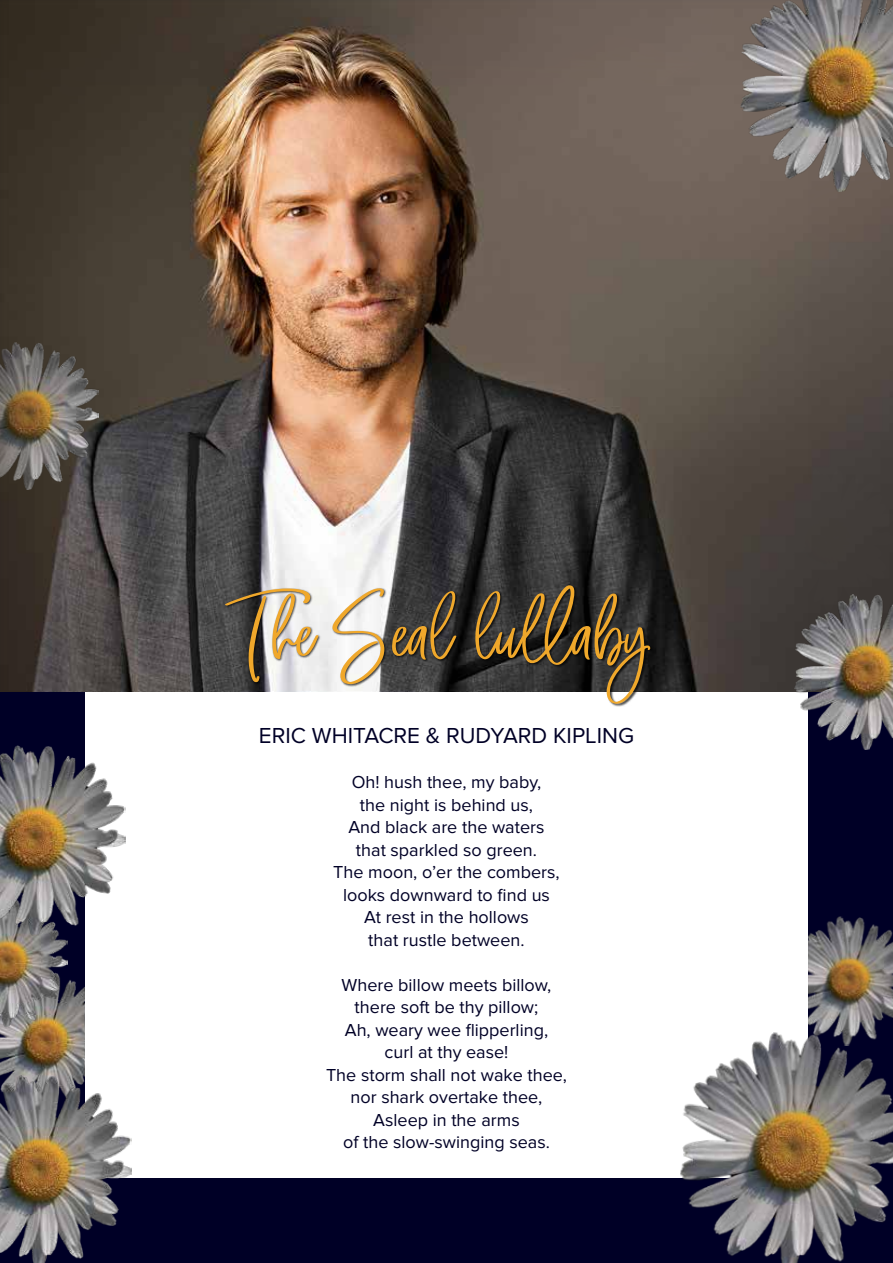
<style>
.page{position:relative;width:893px;height:1263px;background:#000026}
.page>*{position:absolute;margin:0;border:0;box-sizing:border-box;transform-origin:0 0}
.t1{font:90px "The Secret";color:#f0a82b}
.t2{font:22.5px "Proxima Nova";color:#000026}
.t3{font:18px/22.5px "Proxima Nova";color:#000026;text-align:center}
</style>
<div class="page">
<img style="left:0;top:980px;width:85px;height:96px">
<img style="left:0;top:936px;width:68px;height:90px">
<img style="left:808px;top:916px;width:85px;height:113px">
<div style="left:85px;top:85px;width:723px;height:1093px;background:#fff"></div>
<img style="left:0;top:1076px;width:131px;height:187px">
<img style="left:0;top:0;width:893px;height:691px">
<div style="left:225px;top:586px;width:429px;height:121px;background:#000;opacity:.75"></div>
<img style="left:794px;top:595px;width:99px;height:154px">
<img style="left:680px;top:1029px;width:213px;height:234px">
<img style="left:740px;top:0;width:153px;height:191px">
<img style="left:0;top:343px;width:99px;height:146px">
<img style="left:0;top:745px;width:126px;height:191px">
<h1 class="t1" style="left:244px;top:571px;width:407px">The Seal lullaby</h1>
<p class="t2" style="left:259px;top:723px;width:377px">ERIC WHITACRE &amp; RUDYARD KIPLING</p>
<p class="t3" style="left:333px;top:771px;width:228px">Oh! hush thee, my baby,<br>the night is behind us,<br>And black are the waters that sparkled so green.<br>The moon, o’er the combers, looks downward to find us<br>At rest in the hollows<br>that rustle between.</p>
<p class="t3" style="left:326px;top:974px;width:242px">Where billow meets billow, there soft be thy pillow;<br>Ah, weary wee flipperling,<br>curl at thy ease!<br>The storm shall not wake thee, nor shark overtake thee,<br>Asleep in the arms<br>of the slow-swinging seas.</p>
</div>
